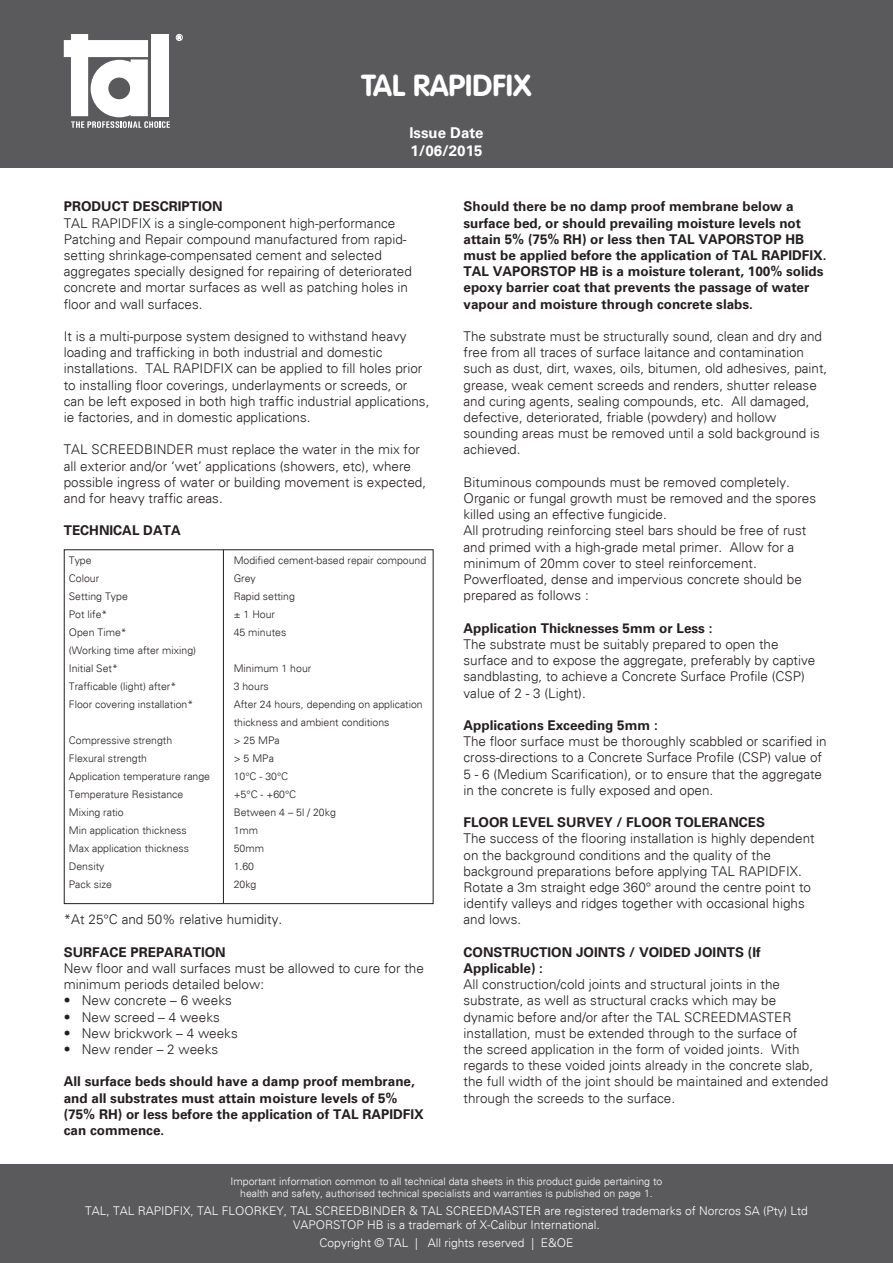
<style>
.page{position:relative;width:893px;height:1263px;background:#fff}
.page>*{position:absolute;margin:0;border:0;box-sizing:border-box;transform-origin:0 0}
.t1{font:700 30px "VAG Rounded";color:#fff}
.t2{font:700 15px/18px "Univers";color:#fff}
.t3{font:italic 300 13.5px/16.2px "Univers";color:#231f20}
.t4{font:700 13.5px/16.2px "Univers";color:#231f20}
.t5{font:italic 300 12px/14.4px "Univers";color:#fff;text-align:center}
.t6{font:italic 300 10.5px/18px "Univers";color:#231f20}
.t7{font:italic 300 10.5px/12.6px "Univers";color:#fff;text-align:center}
.s1{font-weight:700;font-style:normal}
</style>
<div class="page">
<div style="left:0;top:0;width:893px;height:168px;background:#5a5a5d"></div>
<div style="left:0;top:1165px;width:893px;height:98px;background:#5a5a5d"></div>
<svg style="left:64px;top:34px;width:106px;height:94px"></svg>
<div style="left:176px;top:34px;width:7px;height:7px;border:1px solid #fff;border-radius:50%"></div>
<div style="left:64px;top:549px;width:370px;height:355px;border:1px solid #231f20"></div>
<hr style="left:223px;top:550px;width:1px;height:353px;background:#231f20">
<p class="t1" style="left:362px;top:73px;width:171px">TAL RAPIDFIX</p>
<p class="t2" style="left:409px;top:125px;width:76px">Issue Date<br>1/06/2015</p>
<p class="t3" style="left:64px;top:199px;width:350px"><span class="s1">PRODUCT DESCRIPTION<br></span>TAL RAPIDFIX is a single-component high-performance Patching and Repair compound manufactured from rapid&shy;setting shrinkage-compensated cement and selected aggregates specially designed for repairing of deteriorated concrete and mortar surfaces as well as patching holes in floor and wall surfaces.</p>
<p class="t3" style="left:64px;top:329px;width:367px">It is a multi-purpose system designed to withstand heavy loading and trafficking in both industrial and domestic installations. TAL RAPIDFIX can be applied to fill holes prior to installing floor coverings, underlayments or screeds, or can be left exposed in both high traffic industrial applications, ie factories, and in domestic applications.</p>
<p class="t3" style="left:64px;top:442px;width:364px">TAL SCREEDBINDER must replace the water in the mix for all exterior and/or ‘wet’ applications (showers, etc), where possible ingress of water or building movement is expected, and for heavy traffic areas.</p>
<p class="t4" style="left:64px;top:523px;width:119px">TECHNICAL DATA</p>
<p class="t6" style="left:69px;top:552px;width:129px">Type<br>Colour<br>Setting Type<br>Pot life*<br>Open Time*<br>(Working time after mixing)<br>Initial Set*<br>Trafficable (light) after*<br>Floor covering installation*</p>
<p class="t6" style="left:69px;top:732px;width:143px">Compressive strength<br>Flexural strength<br>Application temperature range<br>Temperature Resistance<br>Mixing ratio<br>Min application thickness<br>Max application thickness<br>Density<br>Pack size</p>
<p class="t6" style="left:234px;top:552px;width:194px">Modified cement-based repair compound<br>Grey<br>Rapid setting<br>± 1 Hour<br>45 minutes</p>
<p class="t6" style="left:234px;top:660px;width:191px">Minimum 1 hour<br>3 hours<br>After 24 hours, depending on application thickness and ambient conditions<br>&gt; 25 MPa<br>&gt; 5 MPa<br>10°C - 30°C<br>+5°C - +60°C<br>Between 4 – 5l / 20kg<br>1mm<br>50mm<br>1.60<br>20kg</p>
<p class="t3" style="left:64px;top:912px;width:220px">*At 25°C and 50% relative humidity.</p>
<p class="t3" style="left:64px;top:945px;width:362px"><span class="s1">SURFACE PREPARATION<br></span>New floor and wall surfaces must be allowed to cure for the minimum periods detailed below:</p>
<p class="t3" style="left:64px;top:993px;width:170px">• New concrete – 6 weeks</p>
<p class="t3" style="left:64px;top:1009px;width:158px">• New screed – 4 weeks</p>
<p class="t3" style="left:64px;top:1026px;width:176px">• New brickwork – 4 weeks</p>
<p class="t3" style="left:64px;top:1042px;width:156px">• New render – 2 weeks</p>
<p class="t4" style="left:64px;top:1074px;width:362px">All surface beds should have a damp proof membrane, and all substrates must attain moisture levels of 5% (75% RH) or less before the application of TAL RAPIDFIX can commence.</p>
<p class="t4" style="left:463px;top:199px;width:365px">Should there be no damp proof membrane below a surface bed, or should prevailing moisture levels not attain 5% (75% RH) or less then TAL VAPORSTOP HB must be applied before the application of TAL RAPIDFIX.<br>TAL VAPORSTOP HB is a moisture tolerant, 100% solids epoxy barrier coat that prevents the passage of water vapour and moisture through concrete slabs.</p>
<p class="t3" style="left:463px;top:329px;width:365px">The substrate must be structurally sound, clean and dry and free from all traces of surface laitance and contamination such as dust, dirt, waxes, oils, bitumen, old adhesives, paint, grease, weak cement screeds and renders, shutter release and curing agents, sealing compounds, etc. All damaged, defective, deteriorated, friable (powdery) and hollow sounding areas must be removed until a sold background is achieved.</p>
<p class="t3" style="left:463px;top:475px;width:354px">Bituminous compounds must be removed completely.<br>Organic or fungal growth must be removed and the spores killed using an effective fungicide.<br>All protruding reinforcing steel bars should be free of rust and primed with a high-grade metal primer. Allow for a minimum of 20mm cover to steel reinforcement.<br>Powerfloated, dense and impervious concrete should be prepared as follows :</p>
<p class="t3" style="left:463px;top:621px;width:353px"><span class="s1">Application Thicknesses 5mm or Less :<br></span>The substrate must be suitably prepared to open the surface and to expose the aggregate, preferably by captive sandblasting, to achieve a Concrete Surface Profile (CSP) value of 2 - 3 (Light).</p>
<p class="t3" style="left:463px;top:718px;width:365px"><span class="s1">Applications Exceeding 5mm :<br></span>The floor surface must be thoroughly scabbled or scarified in cross-directions to a Concrete Surface Profile (CSP) value of 5 - 6 (Medium Scarification), or to ensure that the aggregate in the concrete is fully exposed and open.</p>
<p class="t3" style="left:463px;top:815px;width:353px"><span class="s1">FLOOR LEVEL SURVEY / FLOOR TOLERANCES<br></span>The success of the flooring installation is highly dependent on the background conditions and the quality of the background preparations before applying TAL RAPIDFIX.<br>Rotate a 3m straight edge 360° around the centre point to identify valleys and ridges together with occasional highs and lows.</p>
<p class="t3" style="left:463px;top:945px;width:366px"><span class="s1">CONSTRUCTION JOINTS / VOIDED JOINTS (If Applicable) :<br></span>All construction/cold joints and structural joints in the substrate, as well as structural cracks which may be dynamic before and/or after the TAL SCREEDMASTER installation, must be extended through to the surface of<br>the screed application in the form of voided joints. With regards to these voided joints already in the concrete slab, the full width of the joint should be maintained and extended through the screeds to the surface.</p>
<p class="t7" style="left:231px;top:1175px;width:433px">Important information common to all technical data sheets in this product guide pertaining to health and safety, authorised technical specialists and warranties is published on page 1.</p>
<p class="t5" style="left:85px;top:1204px;width:724px">TAL, TAL RAPIDFIX, TAL FLOORKEY, TAL SCREEDBINDER &amp; TAL SCREEDMASTER are registered trademarks of Norcros SA (Pty) Ltd<br>VAPORSTOP HB is a trademark of X-Calibur International.</p>
<p class="t5" style="left:320px;top:1236px;width:255px">Copyright © TAL | All rights reserved | E&amp;OE</p>
</div>
